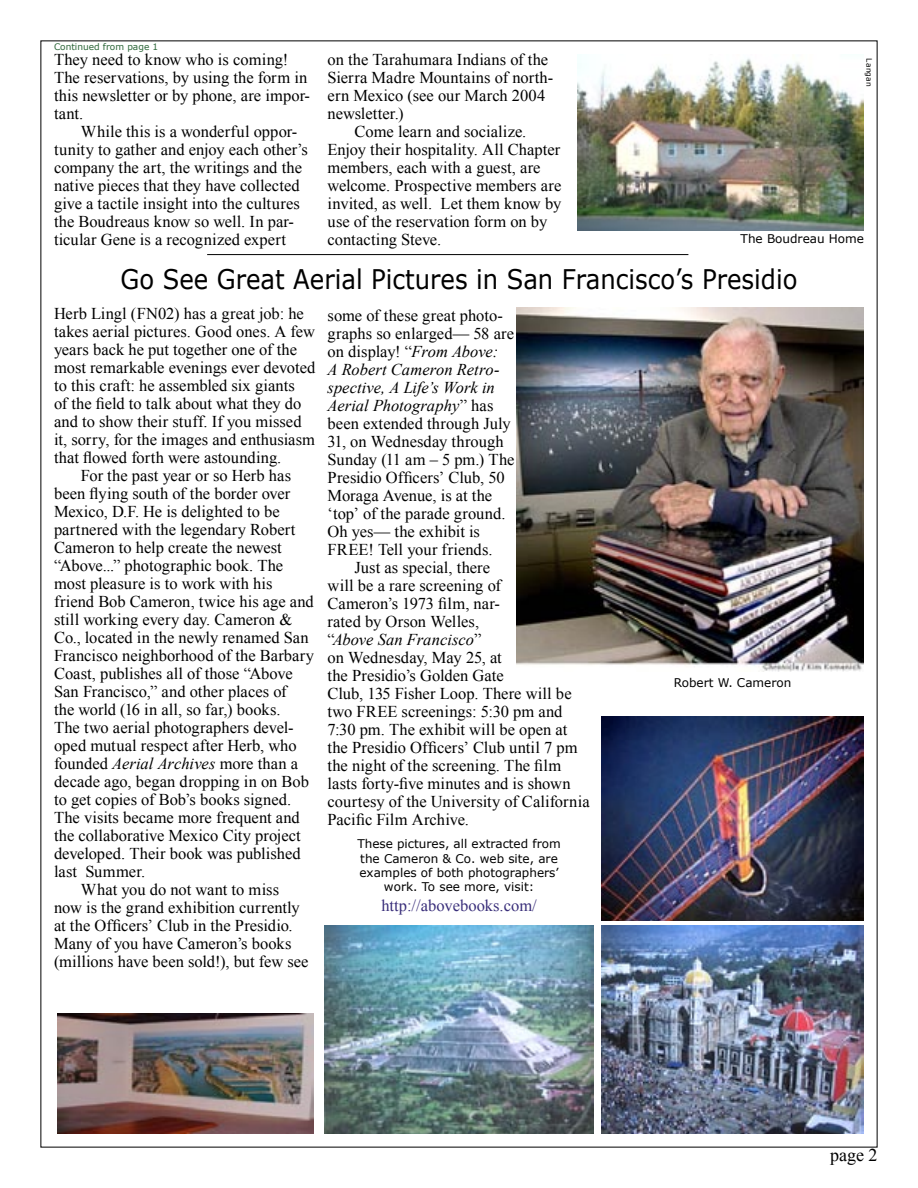
<style>
.page{position:relative;width:918px;height:1188px;background:#fff}
.page>*{position:absolute;margin:0;border:0;box-sizing:border-box;transform-origin:0 0}
.t1{font:27px "Verdana";color:#000;scale:.9 1}
.t2{font:18px "Times New Roman";color:#000}
.main_text{font:16.5px/18px "Times New Roman";color:#000}
.t3{font:16.5px "Times New Roman";color:#392e7a}
.t4{font:12px/14.4px "Verdana";color:#000;text-align:center}
.t5{font:9px "Verdana";color:#2c6639}
.main_text-2{font:7.5px "Verdana";letter-spacing:.02em;color:#000}
.s1{font-style:italic}
</style>
<div class="page">
<hr style="left:207px;top:254px;width:481px;height:1px;background:#000">
<img style="left:577px;top:58px;width:287px;height:173px">
<img style="left:516px;top:307px;width:348px;height:364px">
<img style="left:601px;top:717px;width:263px;height:204px">
<img style="left:324px;top:925px;width:270px;height:209px">
<img style="left:601px;top:926px;width:263px;height:208px">
<img style="left:57px;top:1014px;width:257px;height:120px">
<p class="t5" style="left:54px;top:41px;width:106px">Continued from page 1</p>
<p class="main_text" style="left:54px;top:51px;width:257px">They need to know who is coming!<br>The reservations, by using the form in this newsletter or by phone, are impor&shy;tant.</p>
<p class="main_text" style="left:54px;top:123px;width:255px;text-indent:27px">While this is a wonderful oppor&shy;tunity to gather and enjoy each other’s company the art, the writings and the native pieces that they have collected give a tactile insight into the cultures the Boudreaus know so well. In par&shy;ticular Gene is a recognized expert</p>
<p class="main_text" style="left:328px;top:51px;width:227px">on the Tarahumara Indians of the<br>Sierra Madre Mountains of north&shy;ern Mexico (see our March 2004 newsletter.)</p>
<p class="main_text" style="left:328px;top:123px;width:235px;text-indent:27px">Come learn and socialize.<br>Enjoy their hospitality. All Chapter members, each with a guest, are welcome. Prospective members are invited, as well. Let them know by use of the reservation form on by contacting Steve.</p>
<p class="main_text-2" style="left:874px;top:58px;width:30px;rotate:90deg">Langan</p>
<p class="t4" style="left:741px;top:231px;width:125px">The Boudreau Home</p>
<p class="t1" style="left:121px;top:262px;width:754px">Go See Great Aerial Pictures in San Francisco’s Presidio</p>
<p class="main_text" style="left:54px;top:305px;width:263px">Herb Lingl (FN02) has a great job: he takes aerial pictures. Good ones. A few years back he put together one of the most remarkable evenings ever devoted to this craft: he assembled six giants<br>of the field to talk about what they do and to show their stuff. If you missed it, sorry, for the images and enthusiasm that flowed forth were astounding.</p>
<p class="main_text" style="left:54px;top:467px;width:262px;text-indent:27px">For the past year or so Herb has been flying south of the border over Mexico, D.F. He is delighted to be partnered with the legendary Robert Cameron to help create the newest “Above...” photographic book. The most pleasure is to work with his friend Bob Cameron, twice his age and still working every day. Cameron &amp; Co., located in the newly renamed San Francisco neighborhood of the Barbary Coast, publishes all of those “Above San Francisco,” and other places of<br>the world (16 in all, so far,) books.<br>The two aerial photographers devel&shy;oped mutual respect after Herb, who founded <span class="s1">Aerial Archives</span> more than a decade ago, began dropping in on Bob to get copies of Bob’s books signed.<br>The visits became more frequent and the collaborative Mexico City project developed. Their book was published last Summer.</p>
<p class="main_text" style="left:54px;top:881px;width:256px;text-indent:27px">What you do not want to miss now is the grand exhibition currently at the Officers’ Club in the Presidio.<br>Many of you have Cameron’s books (millions have been sold!), but few see</p>
<p class="main_text" style="left:328px;top:306px;width:188px">some of these great photo&shy;graphs so enlarged— 58 are on display! “<span class="s1">From Above:<br>A Robert Cameron Retro&shy;spective, A Life’s Work in<br>Aerial Photography</span>” has been extended through July<br>31, on Wednesday through<br>Sunday (11 am – 5 pm.) The<br>Presidio Officers’ Club, 50<br>Moraga Avenue, is at the ‘top’ of the parade ground.<br>Oh yes— the exhibit is<br>FREE! Tell your friends.</p>
<p class="main_text" style="left:328px;top:558px;width:264px;text-indent:27px">Just as special, there<br>will be a rare screening of<br>Cameron’s 1973 film, nar-<br>rated by Orson Welles,<br>“<span class="s1">Above San Francisco</span>”<br>on Wednesday, May 25, at<br>the Presidio’s Golden Gate<br>Club, 135 Fisher Loop. There will be two FREE screenings: 5:30 pm and<br>7:30 pm. The exhibit will be open at the Presidio Officers’ Club until 7 pm the night of the screening. The film lasts forty-five minutes and is shown courtesy of the University of California<br>Pacific Film Archive.</p>
<p class="t4" style="left:357px;top:836px;width:205px">These pictures, all extracted from the Cameron &amp; Co. web site, are examples of both photographers’ work. To see more, visit:</p>
<p class="t3" style="left:381px;top:896px;width:157px">http://abovebooks.com/</p>
<p class="t4" style="left:674px;top:675px;width:119px">Robert W. Cameron</p>
<p class="t2" style="left:830px;top:1145px;width:49px">page 2</p>
</div>
